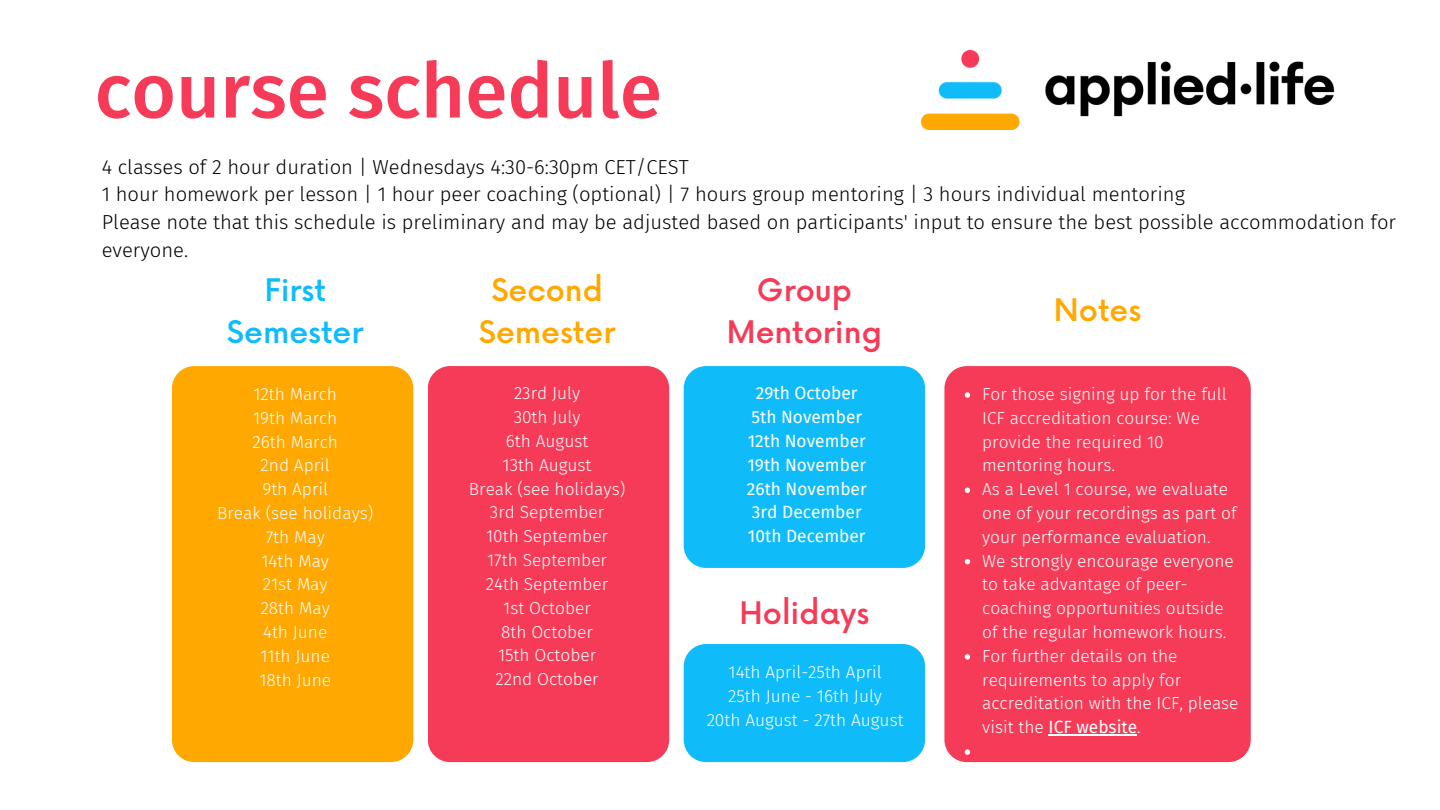
<style>
.page{position:relative;width:1440px;height:810px;background:#fff}
.page>*{position:absolute;margin:0;border:0;box-sizing:border-box;transform-origin:0 0}
.t1{font:500 76.5px "Fira Sans";color:#f53b57}
.t2{font:500 30.3px/42.2px "Now";color:#f53b57;text-align:center}
.t3{font:500 30.3px/42.2px "Now";color:#ffa801;text-align:center}
.t4{font:500 30.3px/42.2px "Now";color:#0fbcf9;text-align:center}
.t5{font:300 20.2px/27.8px "Fira Sans";color:#000}
.t6{font:300 17.3px/23.8px "Fira Sans";color:#fff}
.t7{font:17.3px "Fira Sans";color:#fff}
.s1{font-weight:400}
</style>
<div class="page">
<div style="left:428px;top:366px;width:241px;height:396px;background:#f53b57;border-radius:22px"></div>
<div style="left:944px;top:366px;width:307px;height:396px;background:#f53b57;border-radius:22px"></div>
<div style="left:172px;top:366px;width:241px;height:396px;background:#ffa801;border-radius:22px"></div>
<div style="left:684px;top:366px;width:241px;height:202px;background:#0fbcf9;border-radius:22px"></div>
<img style="left:921px;top:50px;width:414px;height:80px">
<div style="left:684px;top:644px;width:241px;height:118px;background:#0fbcf9;border-radius:22px"></div>
<svg style="left:965px;top:392px;width:5px;height:6px"></svg>
<svg style="left:965px;top:488px;width:5px;height:5px"></svg>
<svg style="left:965px;top:559px;width:5px;height:5px"></svg>
<svg style="left:965px;top:654px;width:5px;height:6px"></svg>
<hr style="left:1049px;top:734px;width:88px;height:1px;background:#fff">
<svg style="left:965px;top:749px;width:5px;height:6px"></svg>
<h2 class="t1" style="left:95px;top:46px;width:569px">course schedule</h2>
<p class="t5" style="left:102px;top:153px;width:1296px">4 classes of 2 hour duration | Wednesdays 4:30-6:30pm CET/CEST<br>1 hour homework per lesson | 1 hour peer coaching (optional) | 7 hours group mentoring | 3 hours individual mentoring<br>Please note that this schedule is preliminary and may be adjusted based on participants' input to ensure the best possible accommodation for everyone.</p>
<p class="t4" style="left:227px;top:270px;width:138px">First<br>Semester</p>
<p class="t6" style="left:253px;top:382px;width:85px">12th March</p>
<p class="t6" style="left:253px;top:406px;width:86px">19th March</p>
<p class="t6" style="left:252px;top:430px;width:87px">26th March</p>
<p class="t6" style="left:261px;top:454px;width:71px">2nd April</p>
<p class="t6" style="left:262px;top:477px;width:67px">9th April</p>
<h2 class="t6" style="left:217px;top:501px;width:158px">Break (see holidays)</h2>
<p class="t6" style="left:266px;top:525px;width:61px">7th May</p>
<p class="t6" style="left:261px;top:549px;width:69px">14th May</p>
<p class="t6" style="left:263px;top:573px;width:66px">21st May</p>
<p class="t6" style="left:261px;top:596px;width:71px">28th May</p>
<p class="t6" style="left:263px;top:620px;width:66px">4th June</p>
<p class="t6" style="left:260px;top:644px;width:71px">11th June</p>
<p class="t6" style="left:259px;top:668px;width:73px">18th June</p>
<p class="t3" style="left:479px;top:270px;width:138px">Second<br>Semester</p>
<h2 class="t2" style="left:727px;top:270px;width:157px">Group<br>Mentoring</h2>
<p class="t7" style="left:756px;top:383px;width:103px">29th October</p>
<p class="t7" style="left:751px;top:407px;width:112px">5th November</p>
<p class="t7" style="left:748px;top:431px;width:120px">12th November</p>
<p class="t7" style="left:747px;top:455px;width:120px">19th November</p>
<p class="t7" style="left:747px;top:478px;width:121px">26th November</p>
<p class="t7" style="left:752px;top:502px;width:111px">3rd December</p>
<p class="t7" style="left:748px;top:526px;width:119px">10th December</p>
<h2 class="t6" style="left:514px;top:382px;width:68px">23rd July</h2>
<p class="t6" style="left:514px;top:406px;width:68px">30th July</p>
<p class="t6" style="left:506px;top:429px;width:84px">6th August</p>
<p class="t6" style="left:503px;top:453px;width:90px">13th August</p>
<p class="t6" style="left:469px;top:477px;width:158px">Break (see holidays)</p>
<p class="t6" style="left:490px;top:501px;width:116px">3rd September</p>
<p class="t6" style="left:486px;top:525px;width:123px">10th September</p>
<p class="t6" style="left:487px;top:548px;width:121px">17th September</p>
<p class="t6" style="left:486px;top:572px;width:124px">24th September</p>
<p class="t6" style="left:503px;top:596px;width:89px">1st October</p>
<p class="t6" style="left:501px;top:620px;width:93px">8th October</p>
<p class="t6" style="left:498px;top:644px;width:100px">15th October</p>
<p class="t6" style="left:495px;top:667px;width:105px">22nd October</p>
<p class="t6" style="left:729px;top:660px;width:155px">14th April-25th April</p>
<p class="t6" style="left:728px;top:684px;width:155px">25th June - 16th July</p>
<p class="t6" style="left:707px;top:708px;width:198px">20th August - 27th August</p>
<h2 class="t2" style="left:740px;top:594px;width:131px">Holidays</h2>
<h3 class="t3" style="left:1054px;top:291px;width:89px">Notes</h3>
<p class="t6" style="left:982px;top:382px;width:246px">For those signing up for the full<br>ICF accreditation course: We provide the required 10 mentoring hours.</p>
<p class="t6" style="left:982px;top:477px;width:256px">As a Level 1 course, we evaluate one of your recordings as part of your performance evaluation.</p>
<p class="t6" style="left:982px;top:549px;width:253px">We strongly encourage everyone to take advantage of peer&shy;coaching opportunities outside of the regular homework hours.</p>
<p class="t6" style="left:982px;top:644px;width:258px">For further details on the requirements to apply for accreditation with the ICF, please visit the <span class="s1">ICF website</span>.</p>
</div>
